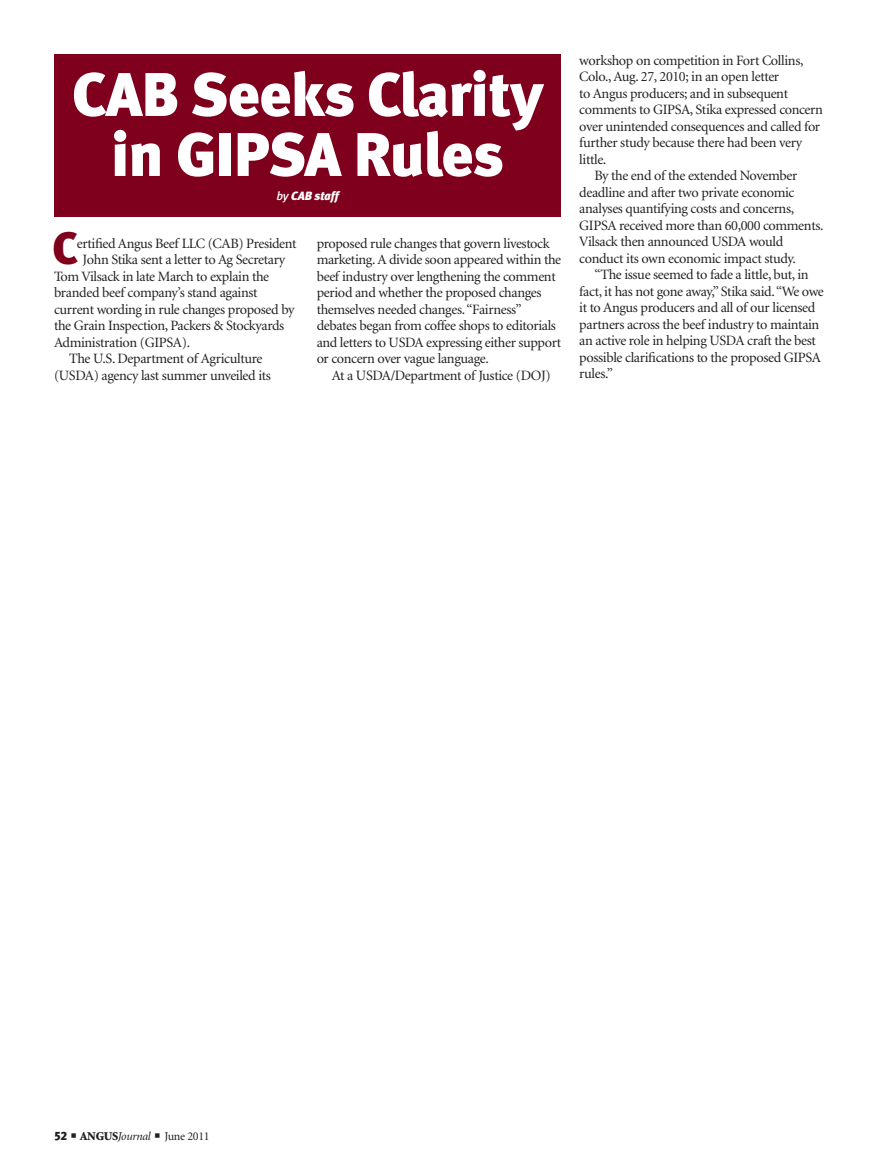
<style>
.page{position:relative;width:878px;height:1168px;background:#fff}
.page>*{position:absolute;margin:0;border:0;box-sizing:border-box;transform-origin:0 0}
.headline{font:61.5px/60px "Meta Black LF";letter-spacing:-.01em;color:#fff;text-align:center}
.Drop_Cap{font:45.45px "Meta Black LF";color:#7f001d}
.body_text{font:14.25px/16.5px "Minion";letter-spacing:-.025em;color:#231f20}
.Drop_Cap-2{font:14.25px "Minion";letter-spacing:-.025em;color:#231f20}
.t1{font:12px "Minion";letter-spacing:-.025em;color:#231f20}
.byline{font:italic 12px "Meta Black LF";color:#fff}
.s1{font-family:"Meta Medium LF"}
.s2{font-family:"Meta Black LF"}
.s3{font-weight:900}
.s4{font-style:italic}
</style>
<div class="page">
<div style="left:54px;top:54px;width:507px;height:162px;background:#7f001d"></div>
<p class="headline" style="left:72px;top:64px;width:473px">CAB Seeks Clarity in GIPSA Rules</p>
<p class="byline" style="left:276px;top:189px;width:64px"><span class="s1">by</span> CAB staff</p>
<p class="Drop_Cap" style="left:53px;top:221px;width:27px">C</p>
<p class="Drop_Cap-2" style="left:77px;top:236px;width:221px">ertified Angus Beef LLC (CAB) President</p>
<p class="Drop_Cap-2" style="left:83px;top:253px;width:204px">John Stika sent a letter to Ag Secretary</p>
<p class="Drop_Cap-2" style="left:54px;top:269px;width:217px">Tom Vilsack in late March to explain the</p>
<p class="Drop_Cap-2" style="left:54px;top:286px;width:205px">branded beef company’s stand against</p>
<p class="Drop_Cap-2" style="left:54px;top:302px;width:242px">current wording in rule changes proposed by</p>
<p class="Drop_Cap-2" style="left:54px;top:319px;width:232px">the Grain Inspection, Packers &amp; Stockyards</p>
<p class="Drop_Cap-2" style="left:54px;top:335px;width:138px">Administration (GIPSA).</p>
<p class="body_text" style="left:54px;top:351px;width:218px;text-align:center">The U.S. Department of Agriculture (USDA) agency last summer unveiled its</p>
<p class="body_text" style="left:316px;top:235px;width:246px">proposed rule changes that govern livestock marketing. A divide soon appeared within the beef industry over lengthening the comment period and whether the proposed changes themselves needed changes. “Fairness” debates began from coffee shops to editorials and letters to USDA expressing either support or concern over vague language.</p>
<p class="body_text" style="left:332px;top:367px;width:221px">At a USDA/Department of Justice (DOJ)</p>
<p class="body_text" style="left:579px;top:52px;width:245px">workshop on competition in Fort Collins, Colo., Aug. 27, 2010; in an open letter<br>to Angus producers; and in subsequent comments to GIPSA, Stika expressed concern over unintended consequences and called for further study because there had been very little.</p>
<p class="body_text" style="left:579px;top:168px;width:246px;text-indent:15px">By the end of the extended November deadline and after two private economic analyses quantifying costs and concerns, GIPSA received more than 60,000 comments.<br>Vilsack then announced USDA would conduct its own economic impact study.</p>
<p class="body_text" style="left:579px;top:267px;width:246px;text-indent:15px">“The issue seemed to fade a little, but, in fact, it has not gone away,” Stika said. “We owe it to Angus producers and all of our licensed partners across the beef industry to maintain an active role in helping USDA craft the best possible clarifications to the proposed GIPSA rules.”</p>
<p class="t1" style="left:54px;top:1130px;width:157px"><span class="s2">52</span> ■ <span class="s3">ANGUS</span><span class="s4">Journal</span> ■ June 2011</p>
</div>
